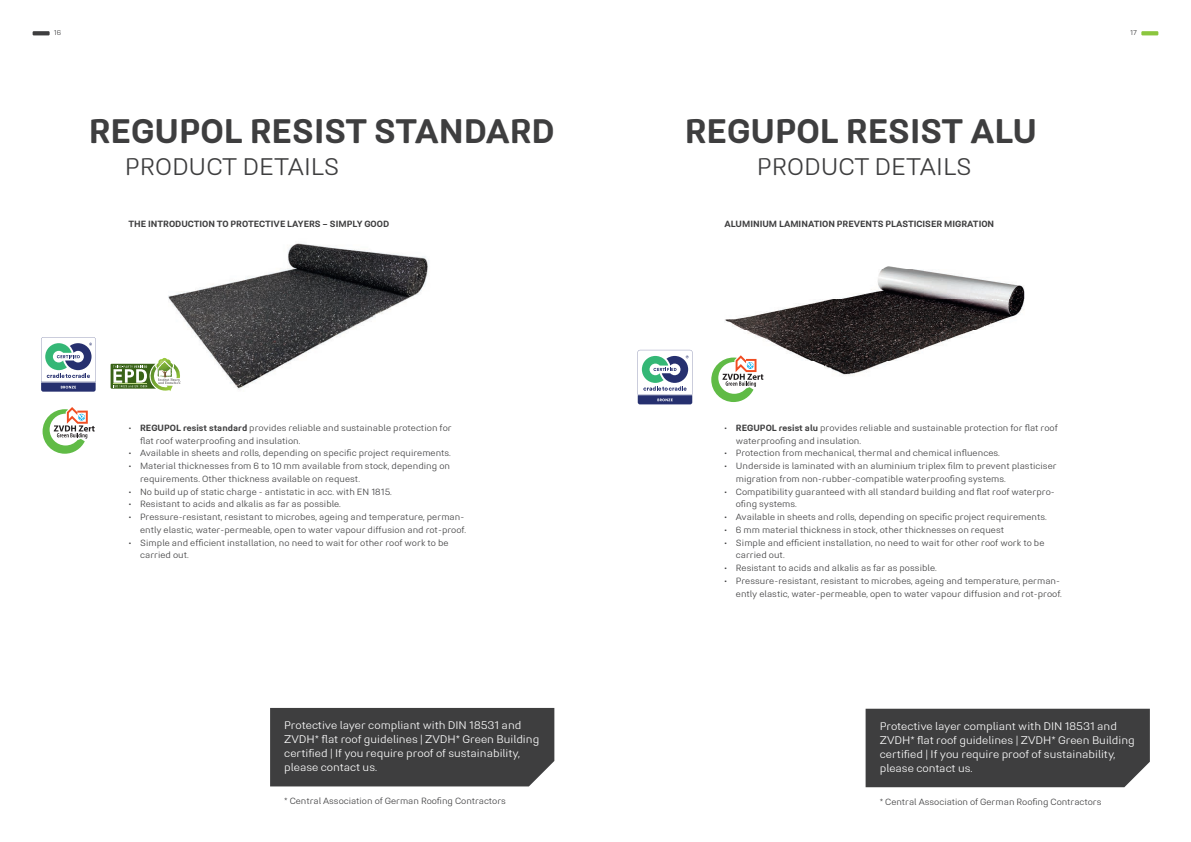
<style>
.page{position:relative;width:1191px;height:842px;background:#fff}
.page>*{position:absolute;margin:0;border:0;box-sizing:border-box;transform-origin:0 0}
.t1{font:700 34px "Midpoint Pro";color:#3e3e3f}
.t2{font:300 24px "Midpoint Pro";color:#3e3e3f}
.t3{font:300 11px/14px "Midpoint Pro";color:#fff}
.t4{font:300 9px/12.8px "Midpoint Pro";letter-spacing:.005em;color:#3e3e3f}
.t5{font:700 9px "Midpoint Pro";color:#3e3e3f}
.t6{font:300 7px "Midpoint Pro";color:#3e3e3f}
.s1{font-weight:700}
</style>
<div class="page">
<svg style="left:1141px;top:31px;width:17px;height:4px"></svg>
<svg style="left:33px;top:31px;width:17px;height:4px"></svg>
<img style="left:162px;top:243px;width:267px;height:147px">
<img style="left:724px;top:266px;width:300px;height:114px">
<div style="left:270px;top:708px;width:284px;height:78px;background:#3e3e3f"></div>
<div style="left:865px;top:709px;width:284px;height:78px;background:#3e3e3f"></div>
<svg style="left:41px;top:337px;width:55px;height:55px"></svg>
<svg style="left:638px;top:350px;width:54px;height:54px"></svg>
<svg style="left:111px;top:359px;width:70px;height:32px"></svg>
<hr style="left:113px;top:384px;width:34px;height:1px;background:#c0db88">
<svg style="left:43px;top:407px;width:52px;height:47px"></svg>
<svg style="left:711px;top:355px;width:52px;height:47px"></svg>
<p class="t6" style="left:54px;top:29px;width:9px">16</p>
<p class="t6" style="left:1130px;top:29px;width:8px">17</p>
<h1 class="t1" style="left:89px;top:110px;width:467px">REGUPOL RESIST STANDARD</h1>
<h2 class="t2" style="left:125px;top:152px;width:217px">PRODUCT DETAILS</h2>
<h1 class="t1" style="left:685px;top:110px;width:354px">REGUPOL RESIST ALU</h1>
<h2 class="t2" style="left:757px;top:152px;width:217px">PRODUCT DETAILS</h2>
<p class="t5" style="left:128px;top:218px;width:262px">THE INTRODUCTION TO PROTECTIVE LAYERS – SIMPLY GOOD</p>
<p class="t5" style="left:724px;top:218px;width:271px">ALUMINIUM LAMINATION PREVENTS PLASTICISER MIGRATION</p>
<p class="t4" style="left:140px;top:421px;width:313px;text-indent:-11px">• <span class="s1">REGUPOL resist standard</span> provides reliable and sustainable protection for flat roof waterproofing and insulation.</p>
<p class="t4" style="left:129px;top:447px;width:324px">• Available in sheets and rolls, depending on specific project requirements.</p>
<p class="t4" style="left:140px;top:460px;width:311px;text-indent:-11px">• Material thicknesses from 6 to 10 mm available from stock, depending on requirements. Other thickness available on request.</p>
<p class="t4" style="left:129px;top:485px;width:265px">• No build up of static charge - antistatic in acc. with EN 1815.</p>
<p class="t4" style="left:129px;top:498px;width:214px">• Resistant to acids and alkalis as far as possible.</p>
<p class="t4" style="left:129px;top:511px;width:339px;text-align:right">• Pressure-resistant, resistant to microbes, ageing and temperature, perman&shy;ently elastic, water-permeable, open to water vapour diffusion and rot-proof.</p>
<p class="t4" style="left:140px;top:536px;width:310px;text-indent:-11px">• Simple and efficient installation, no need to wait for other roof work to be carried out.</p>
<p class="t4" style="left:736px;top:421px;width:323px;text-indent:-11px">• <span class="s1">REGUPOL resist alu</span> provides reliable and sustainable protection for flat roof waterproofing and insulation.</p>
<p class="t4" style="left:724px;top:447px;width:277px">• Protection from mechanical, thermal and chemical influences.</p>
<p class="t4" style="left:736px;top:460px;width:322px;text-indent:-11px">• Underside is laminated with an aluminium triplex film to prevent plasticiser migration from non-rubber-compatible waterproofing systems.</p>
<p class="t4" style="left:736px;top:485px;width:320px;text-indent:-11px">• Compatibility guaranteed with all standard building and flat roof waterpro&shy;ofing systems.</p>
<p class="t4" style="left:724px;top:511px;width:324px">• Available in sheets and rolls, depending on specific project requirements.</p>
<p class="t4" style="left:724px;top:523px;width:281px">• 6 mm material thickness in stock, other thicknesses on request</p>
<p class="t4" style="left:736px;top:536px;width:310px;text-indent:-11px">• Simple and efficient installation, no need to wait for other roof work to be carried out.</p>
<p class="t4" style="left:724px;top:562px;width:214px">• Resistant to acids and alkalis as far as possible.</p>
<p class="t4" style="left:724px;top:574px;width:339px;text-align:right">• Pressure-resistant, resistant to microbes, ageing and temperature, perman&shy;ently elastic, water-permeable, open to water vapour diffusion and rot-proof.</p>
<p class="t3" style="left:284px;top:718px;width:256px">Protective layer compliant with DIN 18531 and ZVDH* flat roof guidelines | ZVDH* Green Building certified | If you require proof of sustainability, please contact us.</p>
<p class="t3" style="left:879px;top:719px;width:256px">Protective layer compliant with DIN 18531 and ZVDH* flat roof guidelines | ZVDH* Green Building certified | If you require proof of sustainability, please contact us.</p>
<p class="t4" style="left:284px;top:794px;width:223px">* Central Association of German Roofing Contractors</p>
<p class="t4" style="left:879px;top:795px;width:223px">* Central Association of German Roofing Contractors</p>
</div>
